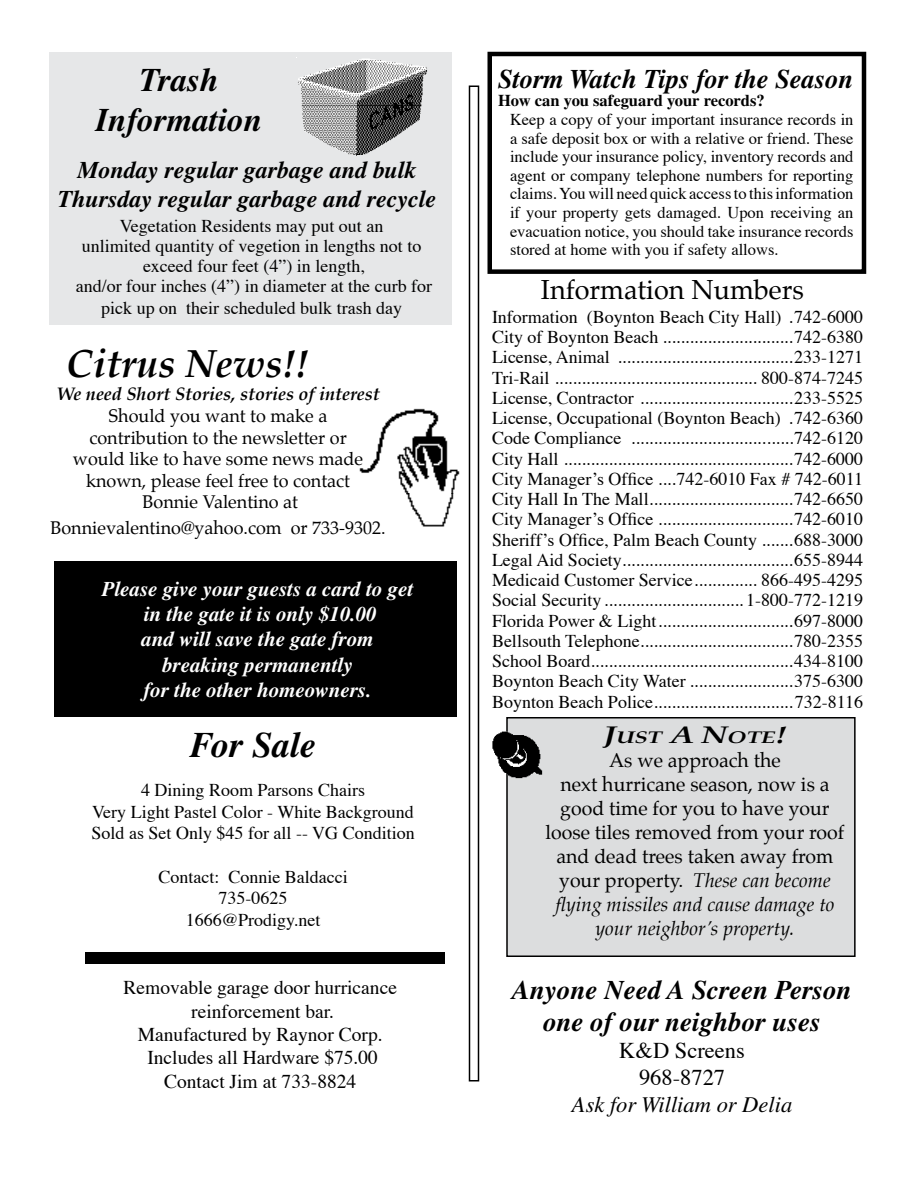
<style>
.page{position:relative;width:918px;height:1188px;background:#fff}
.page>*{position:absolute;margin:0;border:0;box-sizing:border-box;transform-origin:0 0}
.t1{font:italic 700 39px "Palatino";color:#000}
.t2{font:italic 700 36px "Times";color:#000}
.t3{font:italic 700 33px/39.6px "Times";color:#000;text-align:center}
.t4{font:italic 700 27px/32.4px "Times";color:#000;text-align:center}
.t5{font:27px "Palatino";color:#000}
.t6{font:italic 700 24px/28.8px "Times";color:#000;text-align:center}
.t7{font:italic 22.5px "Times";color:#000}
.t8{font:22.5px/27px "Times";color:#000;text-align:center}
.t9{font:italic 700 21px/25.2px "Times";color:#fff;text-align:center}
.t10{font:19.5px/24px "Palatino";color:#000;text-align:center}
.t11{font:19.5px/23.4px "Times";color:#000;text-align:center}
.t12{font:18px/20.2px "Times";color:#000;text-align:center}
.t13{font:18px/21.6px "Palatino";color:#000;text-align:center}
.t14{font:italic 700 18px "Palatino";color:#000}
.t15{font:italic 700 16.8px "Palatino";color:#000;scale:1.4 1}
.t16{font:16.5px/18.6px "Times";color:#000;text-align:justify}
.t17{font:700 16.5px "Times";color:#000}
.s1{font-size:24px}
.s2{font-style:italic}
</style>
<div class="page">
<div style="left:488px;top:52px;width:378px;height:222px;border:4px solid #000"></div>
<div style="left:54px;top:562px;width:402px;height:155px;background:#000"></div>
<div style="left:50px;top:53px;width:402px;height:272px;background:#e6e7e8"></div>
<div style="left:469px;top:86px;width:10px;height:996px;border:2px solid #000"></div>
<div style="left:507px;top:718px;width:348px;height:238px;background:#dcddde"></div>
<div style="left:506px;top:717px;width:350px;height:240px;border:2px solid #000"></div>
<img style="left:492px;top:729px;width:51px;height:50px">
<img style="left:359px;top:408px;width:101px;height:119px">
<img style="left:298px;top:58px;width:130px;height:98px">
<div style="left:86px;top:952px;width:360px;height:12px;background:#000"></div>
<h3 class="t3" style="left:96px;top:60px;width:168px">Trash<br>Information</h3>
<h3 class="t6" style="left:58px;top:155px;width:380px">Monday regular garbage and bulk<br>Thursday regular garbage and recycle</h3>
<p class="t12" style="left:76px;top:216px;width:358px">Vegetation Residents may put out an<br>unlimited quantity of vegetion in lengths not to exceed four feet (4”) in length,<br>and/or four inches (4”) in diameter at the curb for pick up on their scheduled bulk trash day</p>
<h1 class="t1" style="left:66px;top:340px;width:244px">Citrus News!!</h1>
<p class="t14" style="left:56px;top:383px;width:325px">We need Short Stories, stories of interest</p>
<p class="t13" style="left:73px;top:406px;width:292px">Should you want to make a contribution to the newsletter or would like to have some news made known, please feel free to contact<br>Bonnie Valentino at</p>
<p class="t13" style="left:50px;top:518px;width:337px">Bonnievalentino@yahoo.com or 733-9302.</p>
<p class="t9" style="left:102px;top:576px;width:313px">Please give your guests a card to get in the gate it is only $10.00<br>and will save the gate from breaking permanently<br>for the other homeowners.</p>
<h2 class="t2" style="left:190px;top:724px;width:128px">For Sale</h2>
<p class="t12" style="left:92px;top:780px;width:325px;line-height:21.6px">4 Dining Room Parsons Chairs<br>Very Light Pastel Color - White Background<br>Sold as Set Only $45 for all -- VG Condition</p>
<p class="t12" style="left:158px;top:867px;width:191px;line-height:21.6px">Contact: Connie Baldacci<br>735-0625<br>1666@Prodigy.net</p>
<p class="t11" style="left:124px;top:977px;width:275px">Removable garage door hurricance reinforcement bar.<br>Manufactured by Raynor Corp.<br>Includes all Hardware $75.00<br>Contact Jim at 733-8824</p>
<h3 class="t4" style="left:498px;top:62px;width:357px">Storm Watch Tips for the Season</h3>
<p class="t17" style="left:498px;top:91px;width:268px">How can you safeguard your records?</p>
<p class="t16" style="left:510px;top:111px;width:345px">Keep a copy of your important insurance records in a safe deposit box or with a relative or friend. These include your insurance policy, inventory records and agent or company telephone numbers for reporting claims. You will need quick access to this information if your property gets damaged. Upon receiving an evacuation notice, you should take insurance records stored at home with you if safety allows.</p>
<h3 class="t5" style="left:541px;top:272px;width:264px">Information Numbers</h3>
<p class="t12" style="left:492px;top:308px;width:373px;text-align:justify">Information (Boynton Beach City Hall) .742-6000<br>City of Boynton Beach .............................742-6380<br>License, Animal .......................................233-1271<br>Tri-Rail ............................................. 800-874-7245<br>License, Contractor ..................................233-5525<br>License, Occupational (Boynton Beach) .742-6360<br>Code Compliance ....................................742-6120<br>City Hall ...................................................742-6000<br>City Manager’s Office ....742-6010 Fax # 742-6011<br>City Hall In The Mall................................742-6650<br>City Manager’s Office ..............................742-6010<br>Sheriff’s Office, Palm Beach County .......688-3000<br>Legal Aid Society......................................655-8944<br>Medicaid Customer Service.............. 866-495-4295<br>Social Security ............................... 1-800-772-1219<br>Florida Power &amp; Light..............................697-8000<br>Bellsouth Telephone..................................780-2355<br>School Board.............................................434-8100<br>Boynton Beach City Water .......................375-6300<br>Boynton Beach Police...............................732-8116</p>
<p class="t15" style="left:603px;top:727px;width:133px"><span class="s1">J</span>ust <span class="s1">A N</span>ote<span class="s1">!</span></p>
<p class="t10" style="left:546px;top:750px;width:300px">As we approach the<br>next hurricane season, now is a good time for you to have your loose tiles removed from your roof and dead trees taken away from your property. <span class="s2">These can become flying missiles and cause damage to your neighbor’s property.</span></p>
<h3 class="t4" style="left:512px;top:973px;width:341px">Anyone Need A Screen Person one of our neighbor uses</h3>
<p class="t8" style="left:619px;top:1038px;width:127px">K&amp;D Screens<br>968-8727</p>
<p class="t7" style="left:572px;top:1092px;width:222px">Ask for William or Delia</p>
</div>
